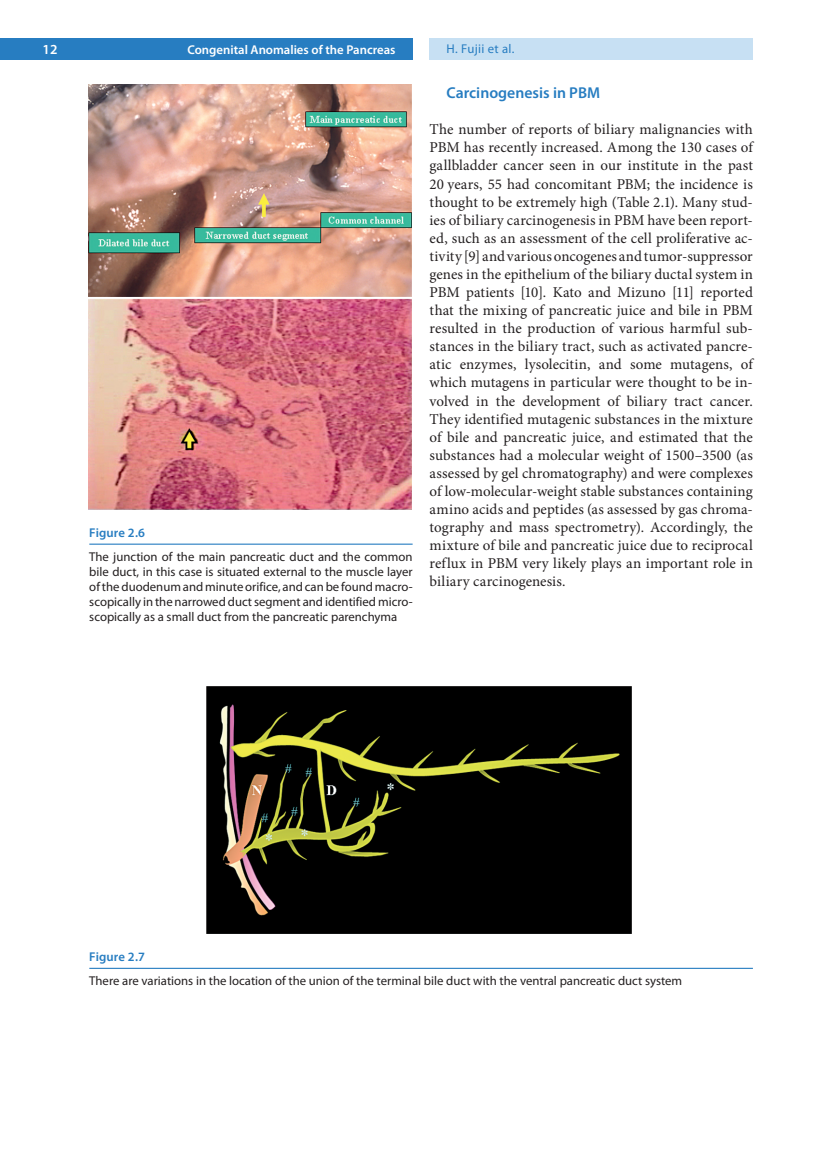
<style>
.page{position:relative;width:821px;height:1149px;background:#fff}
.page>*{position:absolute;margin:0;border:0;box-sizing:border-box;transform-origin:0 0}
.t1{font:600 15.75px "Myriad Pro";color:#277dc1}
.t2{font:15px/18px "Minion Pro";letter-spacing:.005em;color:#231f20;text-align:justify}
.t3{font:600 13.8px "Myriad Pro";color:#fff}
.t4{font:12.75px/15px "Myriad Pro";color:#231f20}
.t5{font:600 12.75px "Myriad Pro";color:#fff}
.t6{font:12.75px "Myriad Pro";letter-spacing:.025em;color:#277dc1}
.s1{font-weight:600;color:#277dc1}
</style>
<div class="page">
<div style="left:0;top:38px;width:412px;height:22px;background:#277dc1"></div>
<div style="left:429px;top:38px;width:324px;height:22px;background:#c7e0f3"></div>
<hr style="left:89px;top:543px;width:323px;height:1px;background:#277dc1">
<hr style="left:89px;top:967px;width:664px;height:1px;background:#277dc1">
<img style="left:89px;top:84px;width:322px;height:425px">
<img style="left:206px;top:686px;width:425px;height:247px">
<p class="t3" style="left:43px;top:41px;width:17px">1 2</p>
<p class="t5" style="left:187px;top:41px;width:210px">Congenital Anomalies of the Pancreas</p>
<p class="t6" style="left:446px;top:41px;width:69px">H. Fujii et al.</p>
<p class="t1" style="left:446px;top:83px;width:155px">Carcinogenesis in PBM</p>
<p class="t2" style="left:429px;top:120px;width:325px">The number of reports of biliary malignancies with PBM has recently increased. Among the 130 cases of gallbladder cancer seen in our institute in the past 20 years, 55 had concomitant PBM; the incidence is thought to be extremely high (Table 2.1). Many stud&shy;ies of biliary carcinogenesis in PBM have been report&shy;ed, such as an assessment of the cell proliferative ac&shy;tivity [9] and various oncogenes and tumor-suppressor genes in the epithelium of the biliary ductal system in PBM patients [10]. Kato and Mizuno [11] reported that the mixing of pancreatic juice and bile in PBM resulted in the production of various harmful sub&shy;stances in the biliary tract, such as activated pancre&shy;atic enzymes, lysolecitin, and some mutagens, of which mutagens in particular were thought to be in&shy;volved in the development of biliary tract cancer.<br>They identified mutagenic substances in the mixture of bile and pancreatic juice, and estimated that the substances had a molecular weight of 1500–3500 (as assessed by gel chromatography) and were complexes of low-molecular-weight stable substances containing amino acids and peptides (as assessed by gas chroma&shy;tography and mass spectrometry). Accordingly, the mixture of bile and pancreatic juice due to reciprocal reflux in PBM very likely plays an important role in biliary carcinogenesis.</p>
<p class="t4" style="left:89px;top:520px;width:325px;line-height:24px"><span class="s1">Figure 2.6<br></span>The junction of the main pancreatic duct and the common</p>
<p class="t4" style="left:89px;top:564px;width:325px;text-align:justify">bile duct, in this case is situated external to the muscle layer of the duodenum and minute orifice, and can be found macro&shy;scopically in the narrowed duct segment and identified micro&shy;scopically as a small duct from the pancreatic parenchyma</p>
<p class="t4" style="left:89px;top:944px;width:594px;line-height:24px"><span class="s1">Figure 2.7<br></span>There are variations in the location of the union of the terminal bile duct with the ventral pancreatic duct system</p>
</div>
